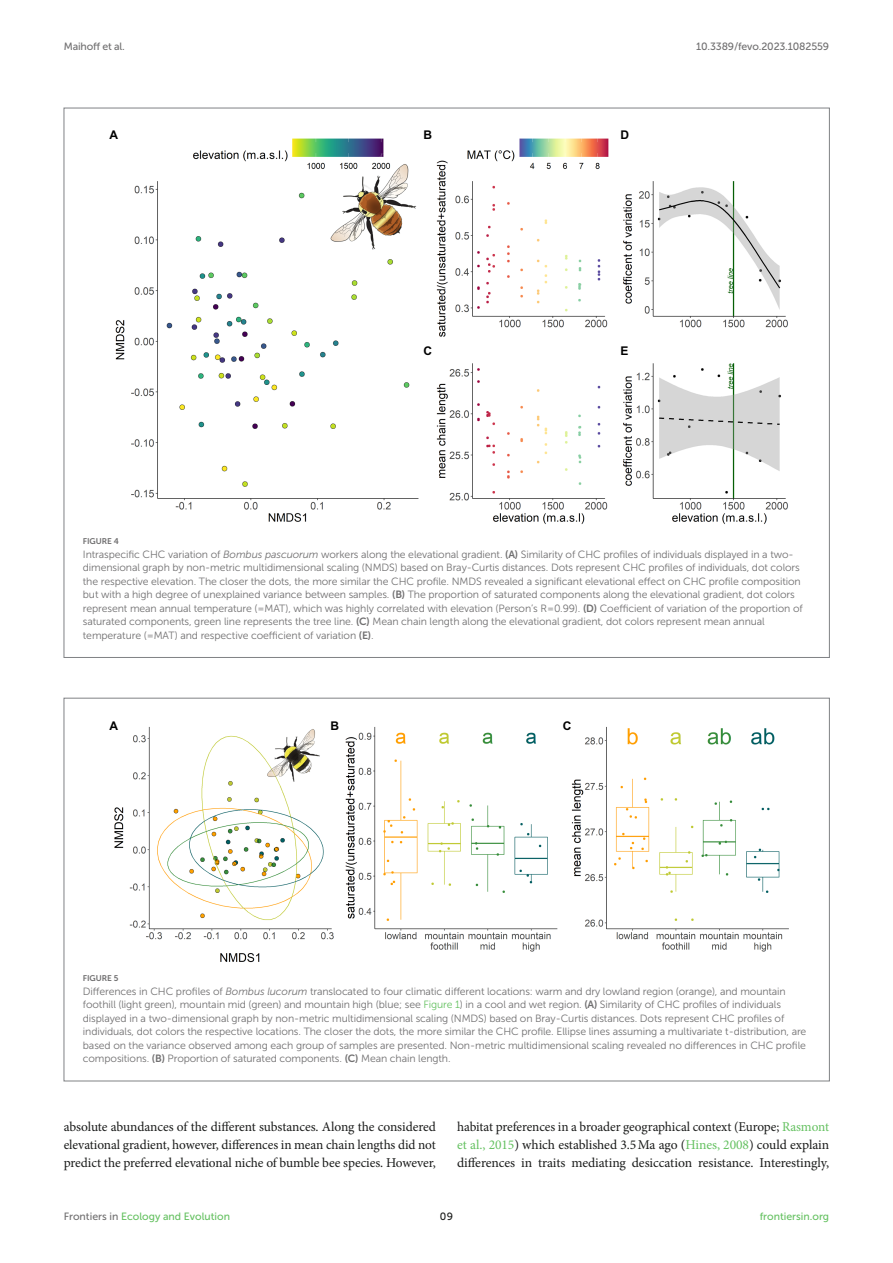
<style>
.page{position:relative;width:893px;height:1263px;background:#fff}
.page>*{position:absolute;margin:0;border:0;box-sizing:border-box;transform-origin:0 0}
.TEXT{font:13.5px/18px "Minion Pro";letter-spacing:-.005em;color:#1b1c1b;text-align:justify}
.t1{font:700 12px "Arial";color:#000}
.FIG_LEG{font:10.5px/13.5px "Museo Sans 300";letter-spacing:-.01em;color:#706f70}
.t2{font:10.5px "Museo Sans 500";color:#65c161}
.t3{font:10.5px "Museo Sans 500";letter-spacing:-.015em;color:#706f70}
.t4{font:10.5px "Museo Sans 500";color:#1b1c1b}
.FIG_HD{font:8.25px "Museo Sans 700";letter-spacing:-.01em;color:#706f70}
.s1{font-style:italic}
.s2{font-family:"Museo Sans 700"}
.s3{color:#65c161}
.s4{color:#706f70}
</style>
<div class="page">
<img style="left:115px;top:138px;width:673px;height:386px">
<img style="left:114px;top:726px;width:675px;height:236px">
<p class="t3" style="left:64px;top:41px;width:62px">Maihoff et al.</p>
<p class="t3" style="left:696px;top:41px;width:134px">10.3389/fevo.2023.1082559</p>
<p class="t1" style="left:110px;top:127px;width:10px">A</p>
<p class="t1" style="left:423px;top:127px;width:10px">B</p>
<p class="t1" style="left:621px;top:127px;width:10px">D</p>
<p class="t1" style="left:423px;top:342px;width:10px">C</p>
<p class="t1" style="left:621px;top:342px;width:10px">E</p>
<p class="FIG_HD" style="left:83px;top:537px;width:37px">FIGURE 4</p>
<p class="FIG_LEG" style="left:83px;top:547px;width:721px">Intraspecific CHC variation of <span class="s1">Bombus pascuorum</span> workers along the elevational gradient. <span class="s2">(A)</span> Similarity of CHC profiles of individuals displayed in a two&shy;dimensional graph by non-metric multidimensional scaling (NMDS) based on Bray-Curtis distances. Dots represent CHC profiles of individuals, dot colors the respective elevation. The closer the dots, the more similar the CHC profile. NMDS revealed a significant elevational effect on CHC profile composition but with a high degree of unexplained variance between samples. <span class="s2">(B)</span> The proportion of saturated components along the elevational gradient, dot colors represent mean annual temperature (=MAT), which was highly correlated with elevation (Person’s R = 0.99). <span class="s2">(D)</span> Coefficient of variation of the proportion of saturated components, green line represents the tree line. <span class="s2">(C)</span> Mean chain length along the elevational gradient, dot colors represent mean annual temperature (=MAT) and respective coefficient of variation <span class="s2">(E)</span>.</p>
<p class="t1" style="left:110px;top:717px;width:10px">A</p>
<p class="t1" style="left:330px;top:717px;width:10px">B</p>
<p class="t1" style="left:563px;top:717px;width:10px">C</p>
<p class="FIG_HD" style="left:83px;top:973px;width:37px">FIGURE 5</p>
<p class="FIG_LEG" style="left:83px;top:984px;width:725px">Differences in CHC profiles of <span class="s1">Bombus lucorum</span> translocated to four climatic different locations: warm and dry lowland region (orange), and mountain foothill (light green), mountain mid (green) and mountain high (blue; see <span class="s3">Figure 1</span>) in a cool and wet region. <span class="s2">(A)</span> Similarity of CHC profiles of individuals displayed in a two-dimensional graph by non-metric multidimensional scaling (NMDS) based on Bray-Curtis distances. Dots represent CHC profiles of individuals, dot colors the respective locations. The closer the dots, the more similar the CHC profile. Ellipse lines assuming a multivariate t-distribution, are based on the variance observed among each group of samples are presented. Non-metric multidimensional scaling revealed no differences in CHC profile compositions. <span class="s2">(B)</span> Proportion of saturated components. <span class="s2">(C)</span> Mean chain length.</p>
<p class="TEXT" style="left:64px;top:1118px;width:374px">absolute abundances of the different substances. Along the considered elevational gradient, however, differences in mean chain lengths did not predict the preferred elevational niche of bumble bee species. However,</p>
<p class="TEXT" style="left:457px;top:1118px;width:374px">habitat preferences in a broader geographical context (Europe; <span class="s3">Rasmont et al., 2015</span>) which established 3.5Ma ago (<span class="s3">Hines, 2008</span>) could explain differences in traits mediating desiccation resistance. Interestingly,</p>
<p class="t2" style="left:64px;top:1211px;width:168px"><span class="s4">Frontiers in</span> Ecology and Evolution</p>
<p class="t4" style="left:440px;top:1211px;width:15px">09</p>
<p class="t2" style="left:760px;top:1211px;width:71px">frontiersin.org</p>
</div>
